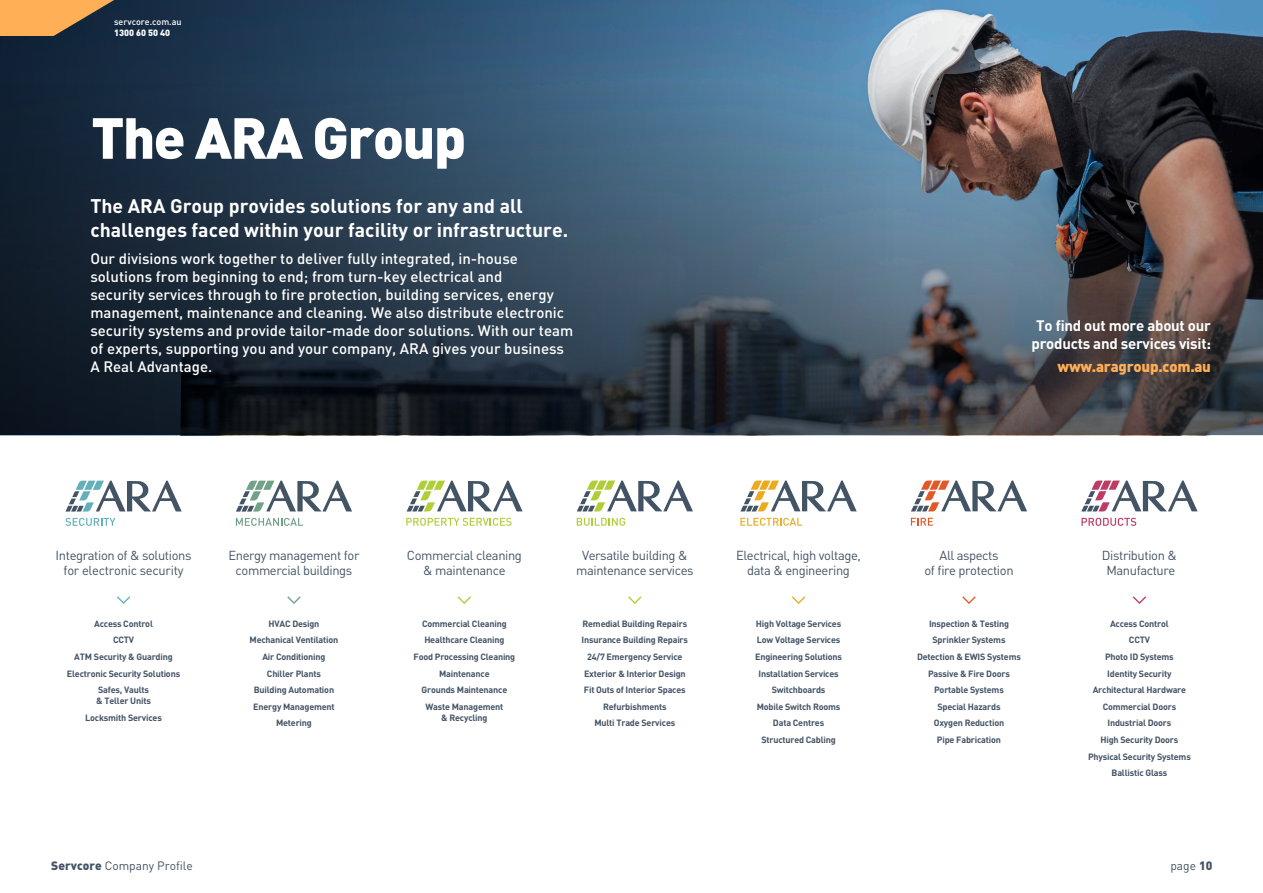
<style>
.page{position:relative;width:1263px;height:893px;background:#fff}
.page>*{position:absolute;margin:0;border:0;box-sizing:border-box;transform-origin:0 0}
.t1{font:900 57px "DIN";letter-spacing:-.03em;color:#fff}
.t2{font:700 19.5px/24px "DIN";color:#fff}
.t3{font:500 15px/18px "DIN";color:#fff}
.t4{font:700 15px/18px "DIN";letter-spacing:-.015em;color:#fff;text-align:center}
.t5{font:900 15px "DIN";letter-spacing:-.015em;color:#ffaf56}
.Division_Introductio{font:12.9px/15.5px "DIN";letter-spacing:-.03em;color:#435364;text-align:center}
.t6{font:12px "DIN";color:#435364}
.t7{font:12px "DIN";color:#415364}
.Division_Introductio-2{font:700 9px/10.8px "DIN";letter-spacing:-.02em;color:#435364}
.t8{font:500 9px "DIN";color:#fff}
.t9{font:900 9px "DIN";color:#fff}
.s1{font-weight:900}
</style>
<div class="page">
<img style="left:991px;top:0;width:272px;height:82px">
<div style="left:0;top:0;width:893px;height:435px;background:linear-gradient(to right,#07172b,#5d91b9)"></div>
<svg style="left:0;top:82px;width:1263px;height:353px;background:#374451"></svg>
<svg style="left:743px;top:480px;width:114px;height:31px"></svg>
<svg style="left:740px;top:518px;width:62px;height:8px"></svg>
<svg style="left:792px;top:596px;width:14px;height:8px"></svg>
<svg style="left:913px;top:480px;width:114px;height:31px"></svg>
<svg style="left:911px;top:518px;width:22px;height:8px"></svg>
<svg style="left:962px;top:596px;width:14px;height:8px"></svg>
<svg style="left:1081px;top:518px;width:55px;height:8px"></svg>
<svg style="left:1084px;top:480px;width:113px;height:31px"></svg>
<svg style="left:1132px;top:596px;width:14px;height:8px"></svg>
<svg style="left:579px;top:480px;width:114px;height:31px"></svg>
<svg style="left:577px;top:518px;width:48px;height:8px"></svg>
<svg style="left:628px;top:596px;width:14px;height:8px"></svg>
<svg style="left:68px;top:481px;width:114px;height:31px"></svg>
<svg style="left:65px;top:518px;width:50px;height:8px"></svg>
<svg style="left:117px;top:596px;width:14px;height:8px"></svg>
<svg style="left:409px;top:481px;width:113px;height:30px"></svg>
<svg style="left:406px;top:518px;width:106px;height:8px"></svg>
<svg style="left:457px;top:596px;width:14px;height:8px"></svg>
<svg style="left:238px;top:481px;width:114px;height:31px"></svg>
<svg style="left:236px;top:518px;width:67px;height:8px"></svg>
<svg style="left:287px;top:596px;width:14px;height:8px"></svg>
<svg style="left:0;top:0;width:114px;height:36px;background:#c08a4f"></svg>
<p class="t8" style="left:114px;top:16px;width:69px">servcore.com.au</p>
<p class="t9" style="left:114px;top:27px;width:58px">1300 60 50 40</p>
<p class="t1" style="left:91px;top:100px;width:377px">The ARA Group</p>
<p class="t2" style="left:90px;top:193px;width:479px">The ARA Group provides solutions for any and all challenges faced within your facility or infrastructure.</p>
<p class="t3" style="left:90px;top:249px;width:484px">Our divisions work together to deliver fully integrated, in-house solutions from beginning to end; from turn-key electrical and<br>security services through to fire protection, building services, energy management, maintenance and cleaning. We also distribute electronic security systems and provide tailor-made door solutions. With our team of experts, supporting you and your company, ARA gives your business A Real Advantage.</p>
<p class="t4" style="left:1031px;top:316px;width:181px">To find out more about our products and services visit:</p>
<p class="t5" style="left:1057px;top:356px;width:155px">www.aragroup.com.au</p>
<p class="Division_Introductio" style="left:56px;top:547px;width:137px">Integration of &amp; solutions for electronic security</p>
<p class="Division_Introductio-2" style="left:94px;top:618px;width:60px">Access Control</p>
<p class="Division_Introductio-2" style="left:113px;top:634px;width:22px">CCTV</p>
<p class="Division_Introductio-2" style="left:74px;top:651px;width:100px">ATM Security &amp; Guarding</p>
<p class="Division_Introductio-2" style="left:67px;top:668px;width:115px">Electronic Security Solutions</p>
<p class="Division_Introductio-2" style="left:96px;top:684px;width:56px">Safes, Vaults &amp; Teller Units</p>
<p class="Division_Introductio-2" style="left:85px;top:711px;width:78px">Locksmith Services</p>
<p class="Division_Introductio" style="left:228px;top:547px;width:132px">Energy management for commercial buildings</p>
<p class="Division_Introductio-2" style="left:268px;top:618px;width:53px">HVAC Design</p>
<p class="Division_Introductio-2" style="left:250px;top:634px;width:90px">Mechanical Ventilation</p>
<p class="Division_Introductio-2" style="left:262px;top:651px;width:65px">Air Conditioning</p>
<p class="Division_Introductio-2" style="left:267px;top:668px;width:56px">Chiller Plants</p>
<p class="Division_Introductio-2" style="left:254px;top:684px;width:82px">Building Automation</p>
<p class="Division_Introductio-2" style="left:253px;top:701px;width:83px">Energy Management</p>
<p class="Division_Introductio-2" style="left:276px;top:717px;width:37px">Metering</p>
<p class="Division_Introductio" style="left:407px;top:547px;width:117px">Commercial cleaning &amp; maintenance</p>
<p class="Division_Introductio-2" style="left:422px;top:618px;width:86px">Commercial Cleaning</p>
<p class="Division_Introductio-2" style="left:424px;top:634px;width:82px">Healthcare Cleaning</p>
<p class="Division_Introductio-2" style="left:413px;top:651px;width:103px">Food Processing Cleaning</p>
<p class="Division_Introductio-2" style="left:439px;top:668px;width:52px">Maintenance</p>
<p class="Division_Introductio-2" style="left:421px;top:684px;width:87px">Grounds Maintenance</p>
<p class="Division_Introductio-2" style="left:425px;top:701px;width:79px;text-align:center">Waste Management &amp; Recycling</p>
<p class="Division_Introductio" style="left:576px;top:547px;width:119px">Versatile building &amp; maintenance services</p>
<p class="Division_Introductio-2" style="left:582px;top:618px;width:106px">Remedial Building Repairs</p>
<p class="Division_Introductio-2" style="left:582px;top:634px;width:108px">Insurance Building Repairs</p>
<p class="Division_Introductio-2" style="left:587px;top:651px;width:97px">24/7 Emergency Service</p>
<p class="Division_Introductio-2" style="left:584px;top:668px;width:103px">Exterior &amp; Interior Design</p>
<p class="Division_Introductio-2" style="left:584px;top:684px;width:103px">Fit Outs of Interior Spaces</p>
<p class="Division_Introductio-2" style="left:603px;top:701px;width:65px">Refurbishments</p>
<p class="Division_Introductio-2" style="left:594px;top:717px;width:82px">Multi Trade Services</p>
<p class="Division_Introductio" style="left:736px;top:547px;width:126px">Electrical, high voltage, data &amp; engineering</p>
<p class="Division_Introductio-2" style="left:756px;top:618px;width:87px">High Voltage Services</p>
<p class="Division_Introductio-2" style="left:757px;top:634px;width:85px">Low Voltage Services</p>
<p class="Division_Introductio-2" style="left:755px;top:651px;width:88px">Engineering Solutions</p>
<p class="Division_Introductio-2" style="left:758px;top:668px;width:82px">Installation Services</p>
<p class="Division_Introductio-2" style="left:772px;top:684px;width:55px">Switchboards</p>
<p class="Division_Introductio-2" style="left:757px;top:701px;width:85px">Mobile Switch Rooms</p>
<p class="Division_Introductio-2" style="left:773px;top:717px;width:53px">Data Centres</p>
<p class="Division_Introductio-2" style="left:761px;top:734px;width:76px">Structured Cabling</p>
<p class="Division_Introductio" style="left:924px;top:547px;width:91px">All aspects<br>of fire protection</p>
<p class="Division_Introductio-2" style="left:929px;top:618px;width:82px">Inspection &amp; Testing</p>
<p class="Division_Introductio-2" style="left:932px;top:634px;width:75px">Sprinkler Systems</p>
<p class="Division_Introductio-2" style="left:917px;top:651px;width:105px">Detection &amp; EWIS Systems</p>
<p class="Division_Introductio-2" style="left:928px;top:668px;width:83px">Passive &amp; Fire Doors</p>
<p class="Division_Introductio-2" style="left:934px;top:684px;width:71px">Portable Systems</p>
<p class="Division_Introductio-2" style="left:937px;top:701px;width:65px">Special Hazards</p>
<p class="Division_Introductio-2" style="left:934px;top:717px;width:72px">Oxygen Reduction</p>
<p class="Division_Introductio-2" style="left:937px;top:734px;width:66px">Pipe Fabrication</p>
<p class="Division_Introductio" style="left:1102px;top:547px;width:77px">Distribution &amp;<br>Manufacture</p>
<p class="Division_Introductio-2" style="left:1110px;top:618px;width:60px">Access Control</p>
<p class="Division_Introductio-2" style="left:1129px;top:634px;width:22px">CCTV</p>
<p class="Division_Introductio-2" style="left:1105px;top:651px;width:70px">Photo ID Systems</p>
<p class="Division_Introductio-2" style="left:1107px;top:668px;width:66px">Identity Security</p>
<p class="Division_Introductio-2" style="left:1093px;top:684px;width:95px">Architectural Hardware</p>
<p class="Division_Introductio-2" style="left:1103px;top:701px;width:75px">Commercial Doors</p>
<p class="Division_Introductio-2" style="left:1107px;top:717px;width:65px">Industrial Doors</p>
<p class="Division_Introductio-2" style="left:1100px;top:734px;width:79px">High Security Doors</p>
<p class="Division_Introductio-2" style="left:1088px;top:750px;width:104px">Physical Security Systems</p>
<p class="Division_Introductio-2" style="left:1111px;top:767px;width:57px">Ballistic Glass</p>
<h3 class="t6" style="left:51px;top:858px;width:143px"><span class="s1">Servcore</span> Company Profile</h3>
<h3 class="t7" style="left:1170px;top:858px;width:44px">page <span class="s1">10</span></h3>
</div>
